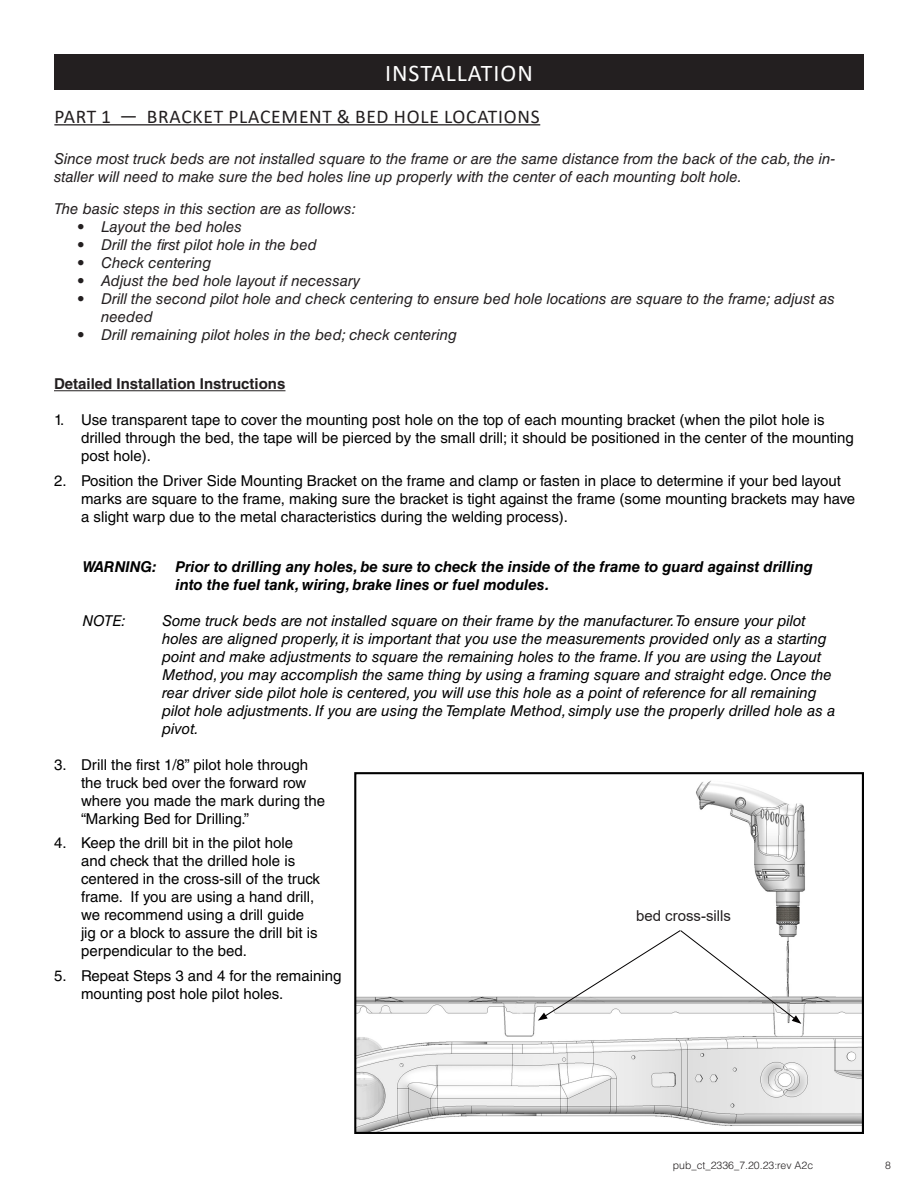
<style>
.page{position:relative;width:918px;height:1188px;background:#fff}
.page>*{position:absolute;margin:0;border:0;box-sizing:border-box;transform-origin:0 0}
.t1{font:24px "Calibri";letter-spacing:.04em;color:#fff}
.t2{font:19.5px "Calibri";letter-spacing:.04em;color:#231f20}
.t3{font:15px/18px "Helvetica LT Std";color:#000}
.t4{font:italic 15px/18px "Helvetica LT Std";color:#000}
.t5{font:italic 15px/18px "Helvetica LT Std";color:#231f20}
.t6{font:italic 700 15px/18px "Helvetica LT Std";color:#000}
.t7{font:700 15px "Helvetica LT Std";color:#231f20}
.t8{font:15px "Arial";color:#231f20}
.t9{font:300 10.5px "Helvetica LT Std";color:#231f20}
</style>
<div class="page">
<div style="left:54px;top:54px;width:810px;height:36px;background:#231f20"></div>
<hr style="left:54px;top:390px;width:231px;height:1px;background:#231f20">
<hr style="left:54px;top:124px;width:486px;height:1px;background:#231f20">
<img style="left:357px;top:780px;width:504px;height:351px">
<div style="left:354px;top:772px;width:510px;height:362px;border:2px solid #000"></div>
<div style="left:627px;top:901px;width:113px;height:29px;background:#fff"></div>
<svg style="left:538px;top:930px;width:263px;height:94px"></svg>
<h1 class="t1" style="left:385px;top:56px;width:149px">INSTALLATION</h1>
<h2 class="t2" style="left:54px;top:103px;width:487px">PART 1 — BRACKET PLACEMENT &amp; BED HOLE LOCATIONS</h2>
<p class="t5" style="left:54px;top:150px;width:783px">Since most truck beds are not installed square to the frame or are the same distance from the back of the cab, the in&shy;staller will need to make sure the bed holes line up properly with the center of each mounting bolt hole.</p>
<p class="t5" style="left:54px;top:199px;width:303px">The basic steps in this section are as follows:</p>
<p class="t5" style="left:77px;top:217px;width:166px">• Layout the bed holes</p>
<p class="t5" style="left:77px;top:235px;width:241px">• Drill the first pilot hole in the bed</p>
<p class="t5" style="left:77px;top:253px;width:136px">• Check centering</p>
<p class="t5" style="left:77px;top:271px;width:285px">• Adjust the bed hole layout if necessary</p>
<p class="t5" style="left:101px;top:289px;width:735px;text-indent:-24px">• Drill the second pilot hole and check centering to ensure bed hole locations are square to the frame; adjust as needed</p>
<p class="t5" style="left:77px;top:325px;width:381px">• Drill remaining pilot holes in the bed; check centering</p>
<p class="t7" style="left:54px;top:375px;width:233px">Detailed Installation Instructions</p>
<p class="t3" style="left:81px;top:411px;width:774px;text-indent:-27px">1. Use transparent tape to cover the mounting post hole on the top of each mounting bracket (when the pilot hole is drilled through the bed, the tape will be pierced by the small drill; it should be positioned in the center of the mounting post hole).</p>
<p class="t3" style="left:81px;top:472px;width:776px;text-indent:-27px">2. Position the Driver Side Mounting Bracket on the frame and clamp or fasten in place to determine if your bed layout marks are square to the frame, making sure the bracket is tight against the frame (some mounting brackets may have a slight warp due to the metal characteristics during the welding process).</p>
<p class="t6" style="left:176px;top:557px;width:639px;text-indent:-93px">WARNING: Prior to drilling any holes, be sure to check the inside of the frame to guard against drilling into the fuel tank, wiring, brake lines or fuel modules.</p>
<p class="t4" style="left:83px;top:611px;width:45px">NOTE:</p>
<p class="t4" style="left:162px;top:611px;width:675px">Some truck beds are not installed square on their frame by the manufacturer.To ensure your pilot holes are aligned properly, it is important that you use the measurements provided only as a starting point and make adjustments to square the remaining holes to the frame. If you are using the Layout Method, you may accomplish the same thing by using a framing square and straight edge. Once the rear driver side pilot hole is centered, you will use this hole as a point of reference for all remaining pilot hole adjustments. If you are using the Template Method, simply use the properly drilled hole as a pivot.</p>
<p class="t3" style="left:81px;top:755px;width:246px;text-indent:-27px">3. Drill the first 1/8” pilot hole through the truck bed over the forward row where you made the mark during the “Marking Bed for Drilling.”</p>
<p class="t3" style="left:81px;top:834px;width:241px;text-indent:-27px">4. Keep the drill bit in the pilot hole and check that the drilled hole is centered in the cross-sill of the truck frame. If you are using a hand drill, we recommend using a drill guide jig or a block to assure the drill bit is perpendicular to the bed.</p>
<p class="t3" style="left:81px;top:967px;width:262px;text-indent:-27px">5. Repeat Steps 3 and 4 for the remaining mounting post hole pilot holes.</p>
<p class="t8" style="left:636px;top:906px;width:97px">bed cross-sills</p>
<p class="t9" style="left:673px;top:1158px;width:142px">pub_ct_2336_7.20.23:rev A2c</p>
<p class="t9" style="left:885px;top:1158px;width:7px">8</p>
</div>
